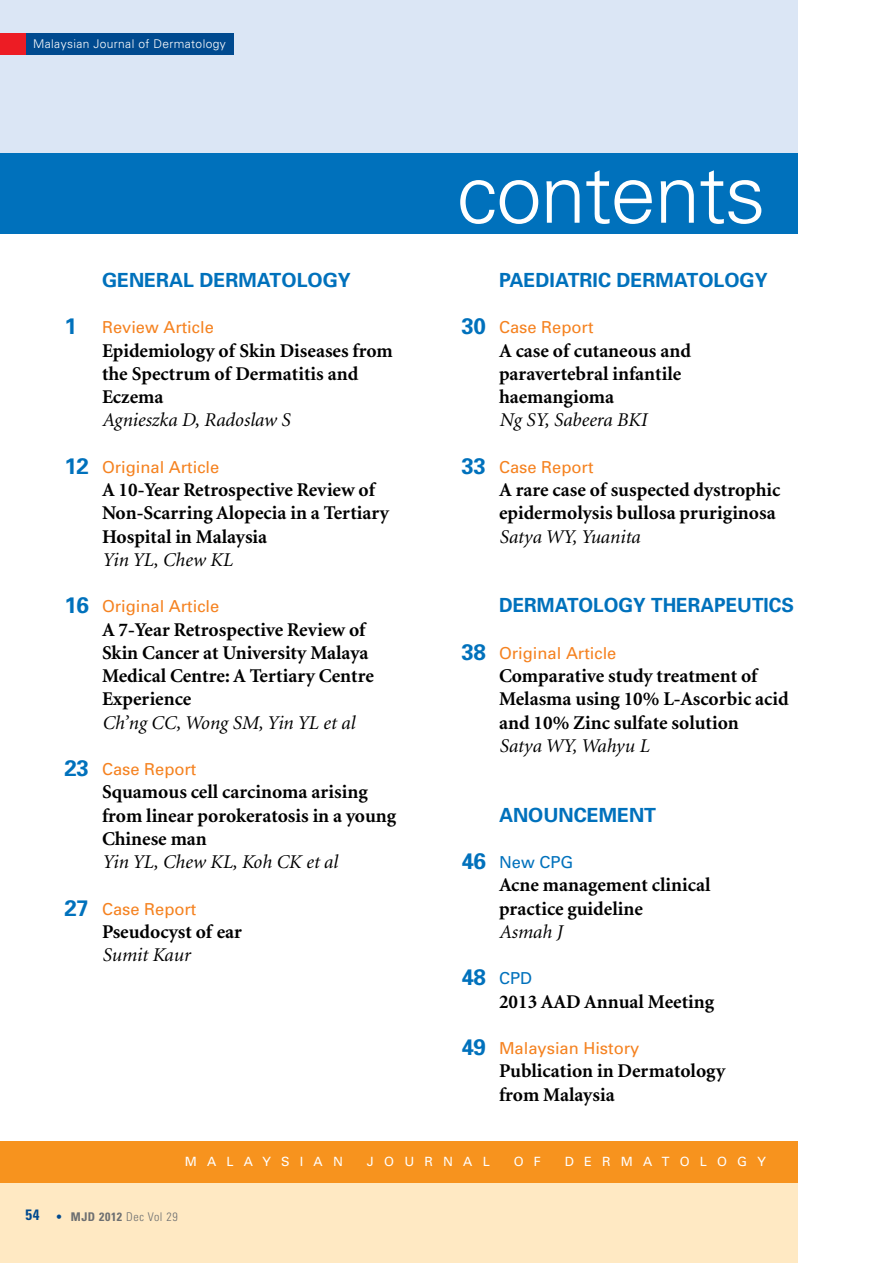
<style>
.page{position:relative;width:893px;height:1263px;background:#fff}
.page>*{position:absolute;margin:0;border:0;box-sizing:border-box;transform-origin:0 0}
.t1{font:300 82.5px "Univers";letter-spacing:-.02em;color:#fff}
.t2{font:700 22.5px "Univers";letter-spacing:-.02em;color:#0071bc}
.t3{font:700 19.5px/23.2px "Minion";color:#000}
.t4{font:italic 19.5px "Minion";color:#000}
.t5{font:700 19.5px "Univers";color:#0071bc}
.t6{font:16.5px "Univers";color:#f58220}
.t7{font:16.5px "Univers";color:#0071bc}
.t8{font:12.75px "Univers";letter-spacing:.8em;color:#fff}
.t9{font:300 12px "Univers";letter-spacing:.03em;color:#fff}
.t10{font:300 condensed 12px "Univers";letter-spacing:.05em;color:#6d6f71}
.s1{font-weight:700;font-size:15px;color:#004a8f}
.s2{color:#004a8f}
.s3{font-weight:700}
</style>
<div class="page">
<div style="left:0;top:0;width:797px;height:159px;background:#dbe6f5"></div>
<div style="left:0;top:1180px;width:797px;height:83px;background:#ffe9c3"></div>
<div style="left:25px;top:33px;width:209px;height:21px;background:#004a8f"></div>
<div style="left:0;top:33px;width:25px;height:21px;background:#ed1c24"></div>
<div style="left:0;top:153px;width:797px;height:81px;background:#0071bc"></div>
<div style="left:0;top:1141px;width:797px;height:41px;background:#f7931e"></div>
<p class="t9" style="left:33px;top:36px;width:194px">Malaysian Journal of Dermatology</p>
<p class="t2" style="left:64px;top:312px;width:14px">1</p>
<p class="t2" style="left:64px;top:451px;width:26px">12</p>
<p class="t2" style="left:64px;top:591px;width:26px">16</p>
<p class="t2" style="left:64px;top:754px;width:26px">23</p>
<p class="t2" style="left:64px;top:893px;width:26px">27</p>
<p class="t5" style="left:102px;top:267px;width:250px">GENERAL DERMATOLOGY</p>
<p class="t6" style="left:102px;top:317px;width:113px">Review Article</p>
<p class="t3" style="left:102px;top:339px;width:292px">Epidemiology of Skin Diseases from the Spectrum of Dermatitis and<br>Eczema</p>
<p class="t4" style="left:102px;top:410px;width:190px">Agnieszka D, Radoslaw S</p>
<p class="t6" style="left:102px;top:457px;width:119px">Original Article</p>
<p class="t3" style="left:102px;top:479px;width:289px">A 10-Year Retrospective Review of<br>Non-Scarring Alopecia in a Tertiary<br>Hospital in Malaysia</p>
<p class="t4" style="left:102px;top:550px;width:132px">Yin YL, Chew KL</p>
<p class="t6" style="left:102px;top:596px;width:119px">Original Article</p>
<p class="t3" style="left:102px;top:618px;width:273px">A 7-Year Retrospective Review of<br>Skin Cancer at University Malaya<br>Medical Centre: A Tertiary Centre<br>Experience</p>
<p class="t4" style="left:102px;top:713px;width:254px">Ch’ng CC, Wong SM, Yin YL et al</p>
<p class="t6" style="left:102px;top:759px;width:96px">Case Report</p>
<p class="t3" style="left:102px;top:781px;width:296px">Squamous cell carcinoma arising from linear porokeratosis in a young<br>Chinese man</p>
<p class="t4" style="left:102px;top:852px;width:237px">Yin YL, Chew KL, Koh CK et al</p>
<p class="t6" style="left:102px;top:898px;width:96px">Case Report</p>
<p class="t3" style="left:102px;top:921px;width:142px">Pseudocyst of ear</p>
<p class="t4" style="left:102px;top:945px;width:90px">Sumit Kaur</p>
<h1 class="t1" style="left:456px;top:144px;width:311px">contents</h1>
<p class="t2" style="left:462px;top:312px;width:26px">30</p>
<p class="t2" style="left:462px;top:451px;width:26px">33</p>
<p class="t5" style="left:499px;top:267px;width:270px">PAEDIATRIC DERMATOLOGY</p>
<p class="t6" style="left:499px;top:317px;width:96px">Case Report</p>
<p class="t3" style="left:499px;top:339px;width:193px">A case of cutaneous and paravertebral infantile haemangioma</p>
<p class="t4" style="left:499px;top:410px;width:149px">Ng SY, Sabeera BKI</p>
<p class="t6" style="left:499px;top:457px;width:96px">Case Report</p>
<p class="t3" style="left:499px;top:479px;width:283px">A rare case of suspected dystrophic epidermolysis bullosa pruriginosa</p>
<p class="t4" style="left:499px;top:527px;width:142px">Satya WY, Yuanita</p>
<p class="t2" style="left:462px;top:637px;width:26px">38</p>
<p class="t5" style="left:499px;top:593px;width:296px">DERMATOLOGY THERAPEUTICS</p>
<p class="t6" style="left:499px;top:643px;width:119px">Original Article</p>
<p class="t3" style="left:499px;top:665px;width:291px">Comparative study treatment of<br>Melasma using 10% L-Ascorbic acid and 10% Zinc sulfate solution</p>
<p class="t4" style="left:499px;top:736px;width:152px">Satya WY, Wahyu L</p>
<p class="t2" style="left:462px;top:847px;width:26px">46</p>
<p class="t2" style="left:462px;top:963px;width:26px">48</p>
<p class="t2" style="left:462px;top:1033px;width:26px">49</p>
<p class="t5" style="left:499px;top:802px;width:159px">ANOUNCEMENT</p>
<p class="t7" style="left:499px;top:852px;width:76px">New CPG</p>
<p class="t3" style="left:499px;top:874px;width:213px">Acne management clinical practice guideline</p>
<p class="t4" style="left:499px;top:922px;width:65px">Asmah J</p>
<p class="t7" style="left:499px;top:968px;width:35px">CPD</p>
<p class="t3" style="left:499px;top:990px;width:217px">2013 AAD Annual Meeting</p>
<p class="t6" style="left:499px;top:1038px;width:142px">Malaysian History</p>
<p class="t3" style="left:499px;top:1060px;width:228px">Publication in Dermatology from Malaysia</p>
<p class="t8" style="left:185px;top:1153px;width:160px">MALAYSIAN</p>
<p class="t8" style="left:367px;top:1153px;width:124px">JOURNAL</p>
<p class="t8" style="left:514px;top:1153px;width:29px">O F</p>
<p class="t8" style="left:565px;top:1153px;width:202px">DERMATOLOGY</p>
<p class="t10" style="left:26px;top:1210px;width:154px"><span class="s1">54</span> <span class="s2">•</span> <span class="s3">MJD 2012</span> Dec Vol 29</p>
</div>
